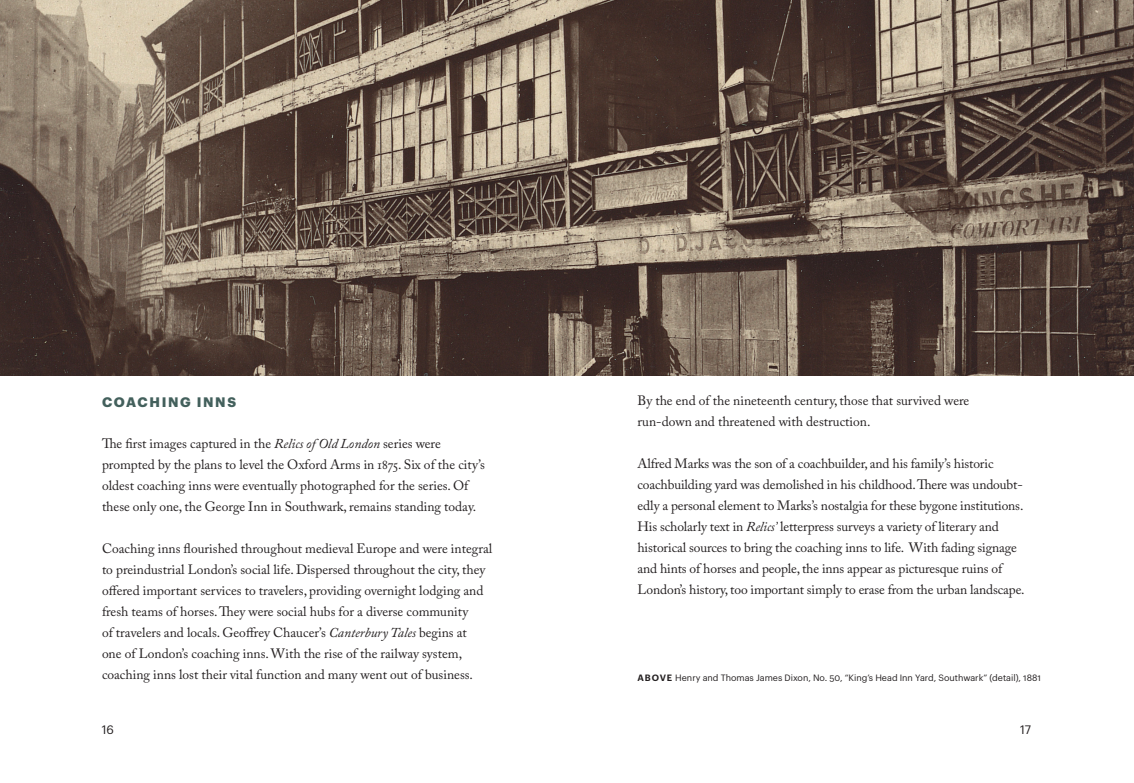
<style>
.page{position:relative;width:1134px;height:783px;background:#fff}
.page>*{position:absolute;margin:0;border:0;box-sizing:border-box;transform-origin:0 0}
.paragraph{font:13.5px/21px "Adobe Caslon Pro";color:#231f20}
.paragraph-2{font:700 13.5px "Graphik";letter-spacing:.125em;color:#43605c}
.t1{font:12px "Graphik";color:#231f20}
.t2{font:9px "Graphik";color:#231f20}
.s1{font-style:italic}
.s2{font-weight:600}
</style>
<div class="page">
<img style="left:0;top:0;width:1134px;height:375px">
<p class="paragraph-2" style="left:102px;top:392px;width:136px">COACHING INNS</p>
<p class="paragraph" style="left:102px;top:433px;width:385px">The first images captured in the <span class="s1">Relics of Old London</span> series were prompted by the plans to level the Oxford Arms in 1875. Six of the city’s oldest coaching inns were eventually photographed for the series. Of these only one, the George Inn in Southwark, remains standing today.</p>
<p class="paragraph" style="left:102px;top:538px;width:392px">Coaching inns flourished throughout medieval Europe and were integral to preindustrial London’s social life. Dispersed throughout the city, they offered important services to travelers, providing overnight lodging and fresh teams of horses. They were social hubs for a diverse community<br>of travelers and locals. Geoffrey Chaucer’s <span class="s1">Canterbury Tales</span> begins at<br>one of London’s coaching inns. With the rise of the railway system, coaching inns lost their vital function and many went out of business.</p>
<p class="paragraph" style="left:638px;top:390px;width:333px">By the end of the nineteenth century, those that survived were run-down and threatened with destruction.</p>
<p class="paragraph" style="left:638px;top:453px;width:389px">Alfred Marks was the son of a coachbuilder, and his family’s historic coachbuilding yard was demolished in his childhood. There was undoubt&shy;edly a personal element to Marks’s nostalgia for these bygone institutions.<br>His scholarly text in <span class="s1">Relics’</span> letterpress surveys a variety of literary and historical sources to bring the coaching inns to life. With fading signage and hints of horses and people, the inns appear as picturesque ruins of London’s history, too important simply to erase from the urban landscape.</p>
<p class="t2" style="left:638px;top:671px;width:405px"><span class="s2">ABOVE</span> Henry and Thomas James Dixon, No. 50, “King’s Head Inn Yard, Southwark” (detail), 1881</p>
<p class="t1" style="left:102px;top:721px;width:14px">16</p>
<p class="t1" style="left:1020px;top:721px;width:13px">17</p>
</div>
